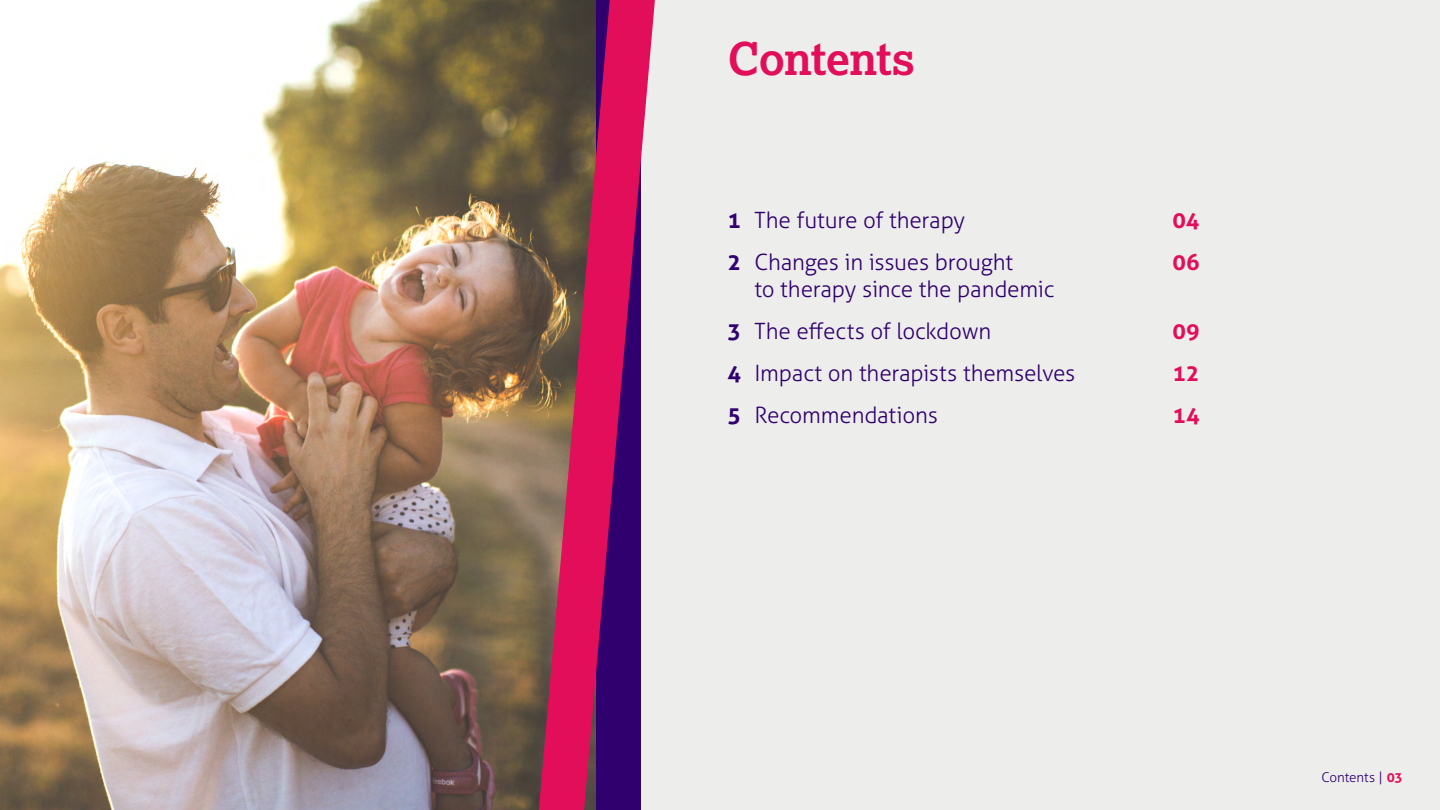
<style>
.page{position:relative;width:1440px;height:810px;background:#edeeec}
.page>*{position:absolute;margin:0;border:0;box-sizing:border-box;transform-origin:0 0}
.t1{font:700 45px "Lexia";letter-spacing:-.02em;color:#e20e5a}
.t2{font:300 22.5px/27px "Aller";letter-spacing:-.01em;color:#31006f}
.t3{font:700 22.5px "Aller";color:#e20e5a}
.t4{font:700 22.5px "Aller";color:#31006f}
.t5{font:300 13.5px "Aller";letter-spacing:-.005em;color:#31006f}
.s1{font-weight:700}
.s2{font-weight:700;color:#e20e5a}
</style>
<div class="page">
<img style="left:0;top:0;width:539px;height:810px">
<svg style="left:539px;top:0;width:116px;height:810px;background:#9a3967"></svg>
<h1 class="t1" style="left:728px;top:30px;width:189px">Contents</h1>
<p class="t4" style="left:728px;top:206px;width:15px">1</p>
<h2 class="t2" style="left:755px;top:207px;width:212px">The future of therapy</h2>
<p class="t3" style="left:1173px;top:206px;width:28px">04</p>
<p class="t4" style="left:728px;top:248px;width:15px">2</p>
<p class="t2" style="left:755px;top:249px;width:302px">Changes in issues brought<br>to therapy since the pandemic</p>
<p class="t3" style="left:1173px;top:248px;width:29px">06</p>
<p class="t4" style="left:728px;top:317px;width:15px">3</p>
<p class="t2" style="left:755px;top:318px;width:238px">The effects of lockdown</p>
<p class="t3" style="left:1173px;top:317px;width:29px">09</p>
<p class="t2" style="left:728px;top:360px;width:349px"><span class="s1">4</span> Impact on therapists themselves</p>
<p class="t3" style="left:1173px;top:359px;width:28px">12</p>
<p class="t4" style="left:728px;top:401px;width:15px">5</p>
<p class="t2" style="left:755px;top:402px;width:185px">Recommendations</p>
<p class="t3" style="left:1173px;top:401px;width:29px">14</p>
<p class="t5" style="left:1321px;top:770px;width:83px">Contents | <span class="s2">03</span></p>
</div>
